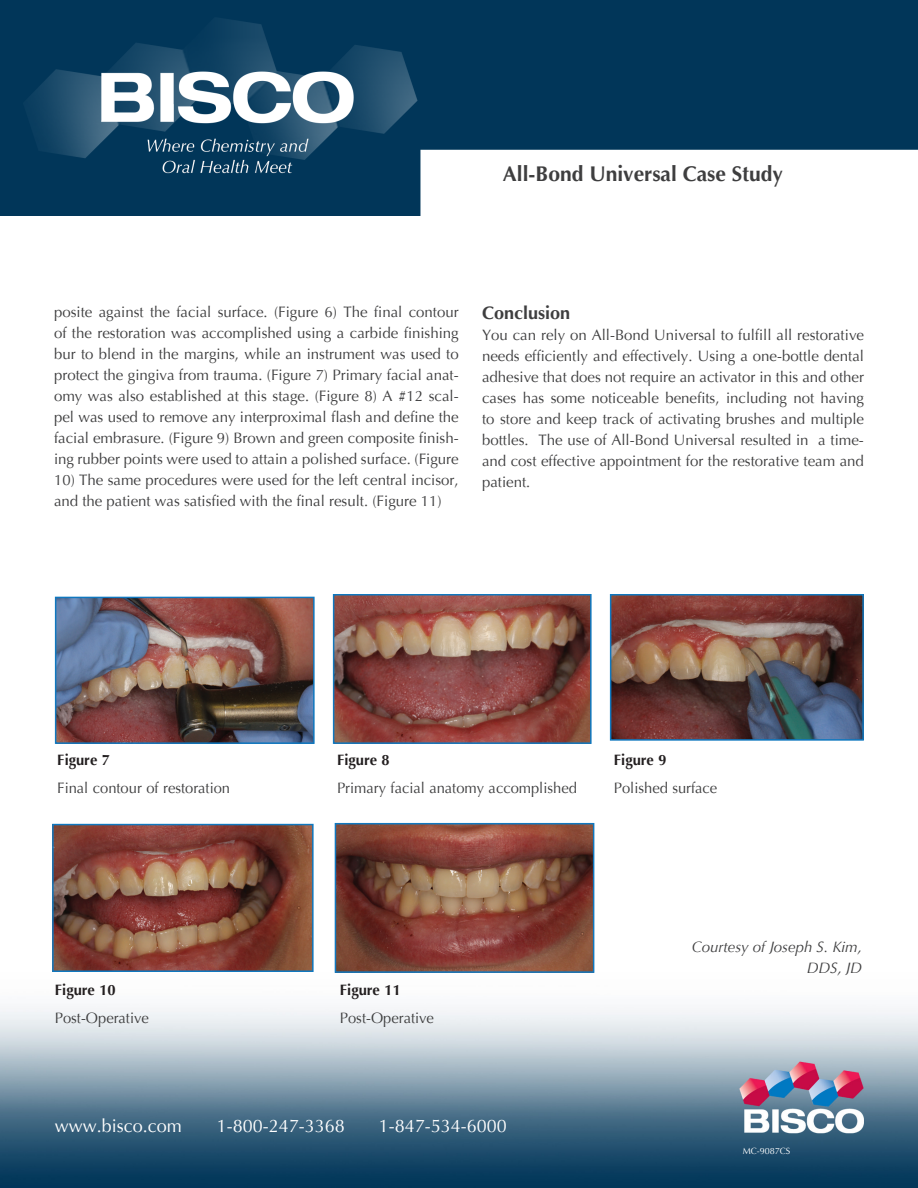
<style>
.page{position:relative;width:918px;height:1188px;background:#fff}
.page>*{position:absolute;margin:0;border:0;box-sizing:border-box;transform-origin:0 0}
.t1{font:700 21.15px "Optima";color:#3e3e3f}
.t2{font:18.15px "Optima";color:#fff}
.t3{font:700 18px "Optima";color:#3e3e3f}
.t4{font:15px/21px "Optima";color:#3e3e3f;text-align:justify}
.t5{font:700 15px "Optima";color:#231f20}
.t6{font:italic 15px "Optima";color:#3e3e3f}
.t7{font:9px "Optima";color:#fff}
</style>
<div class="page">
<img style="left:58px;top:600px;width:254px;height:141px">
<div style="left:55px;top:597px;width:260px;height:147px;border:2px solid #1078bf"></div>
<img style="left:336px;top:597px;width:253px;height:144px">
<div style="left:333px;top:594px;width:259px;height:150px;border:2px solid #1078bf"></div>
<img style="left:613px;top:597px;width:248px;height:141px">
<div style="left:610px;top:594px;width:254px;height:147px;border:2px solid #1078bf"></div>
<img style="left:0;top:972px;width:918px;height:216px">
<img style="left:0;top:0;width:918px;height:216px">
<img style="left:338px;top:826px;width:253px;height:144px">
<div style="left:335px;top:823px;width:259px;height:150px;border:2px solid #1078bf"></div>
<img style="left:55px;top:827px;width:256px;height:142px">
<div style="left:52px;top:824px;width:262px;height:148px;border:2px solid #1078bf"></div>
<p class="t1" style="left:503px;top:161px;width:282px">All-Bond Universal Case Study</p>
<p class="t4" style="left:54px;top:301px;width:406px">posite against the facial surface. (Figure 6) The final contour of the restoration was accomplished using a carbide finishing bur to blend in the margins, while an instrument was used to protect the gingiva from trauma. (Figure 7) Primary facial anat&shy;omy was also established at this stage. (Figure 8) A #12 scal&shy;pel was used to remove any interproximal flash and define the facial embrasure. (Figure 9) Brown and green composite finish&shy;ing rubber points were used to attain a polished surface. (Figure</p>
<p class="t4" style="left:54px;top:469px;width:406px">10) The same procedures were used for the left central incisor, and the patient was satisfied with the final result. (Figure 11)</p>
<p class="t3" style="left:482px;top:301px;width:90px">Conclusion</p>
<p class="t4" style="left:482px;top:325px;width:383px">You can rely on All-Bond Universal to fulfill all restorative needs efficiently and effectively. Using a one-bottle dental adhesive that does not require an activator in this and other cases has some noticeable benefits, including not having to store and keep track of activating brushes and multiple bottles. The use of All-Bond Universal resulted in a time&shy;and cost effective appointment for the restorative team and patient.</p>
<p class="t5" style="left:57px;top:750px;width:54px">Figure 7</p>
<p class="t4" style="left:57px;top:777px;width:174px">Final contour of restoration</p>
<p class="t5" style="left:337px;top:750px;width:54px">Figure 8</p>
<p class="t4" style="left:337px;top:777px;width:241px">Primary facial anatomy accomplished</p>
<p class="t5" style="left:614px;top:750px;width:54px">Figure 9</p>
<p class="t4" style="left:614px;top:777px;width:105px">Polished surface</p>
<p class="t5" style="left:55px;top:980px;width:62px">Figure 10</p>
<p class="t4" style="left:55px;top:1007px;width:95px">Post-Operative</p>
<p class="t5" style="left:340px;top:980px;width:62px">Figure 11</p>
<p class="t4" style="left:340px;top:1007px;width:95px">Post-Operative</p>
<p class="t2" style="left:55px;top:1115px;width:129px">www.bisco.com</p>
<p class="t2" style="left:217px;top:1115px;width:130px">1-800-247-3368</p>
<p class="t2" style="left:379px;top:1115px;width:130px">1-847-534-6000</p>
<p class="t6" style="left:692px;top:937px;width:172px">Courtesy of Joseph S. Kim,</p>
<p class="t6" style="left:807px;top:958px;width:57px">DDS, JD</p>
<p class="t7" style="left:743px;top:1145px;width:49px">MC-9087CS</p>
</div>
